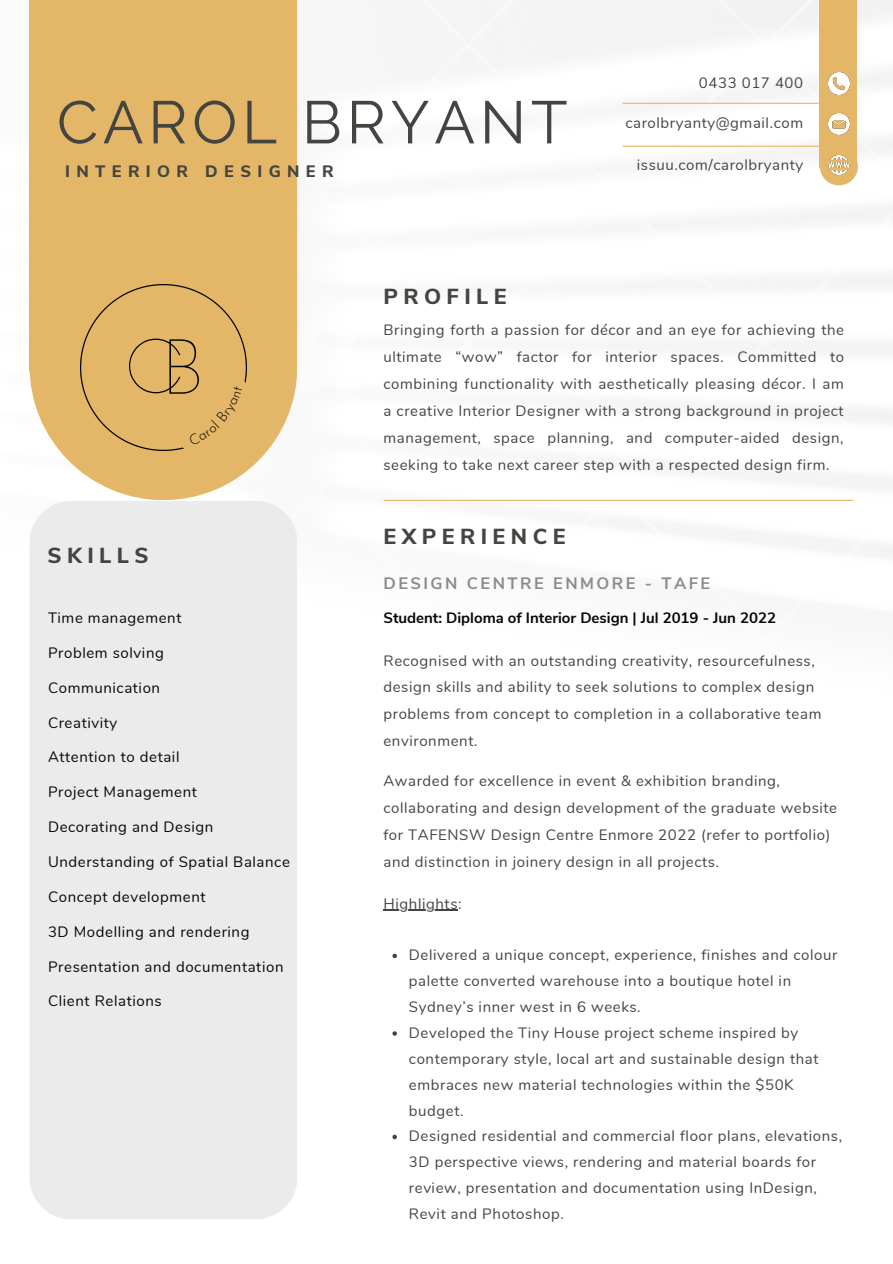
<style>
.page{position:relative;width:893px;height:1264px;background:#fff}
.page>*{position:absolute;margin:0;border:0;box-sizing:border-box;transform-origin:0 0}
.t1{font:300 78.3px "Code";color:#000}
.t2{font:60px "Raleway";letter-spacing:.08em;color:#444440}
.t3{font:800 21.75px "Nunito Sans";letter-spacing:.25em;color:#444440}
.t4{font:700 16.5px "Nunito Sans";letter-spacing:.15em;color:#8b8b8b}
.t5{font:800 16.5px "Nunito Sans";letter-spacing:.385em;color:#444440}
.t6{font:15px/25.8px "Nunito";letter-spacing:.04em;color:#444440}
.t7{font:15px "Nunito";letter-spacing:.04em;color:#070707}
.t8{font:700 15px "Nunito Sans";color:#070707}
.s1{font-family:"Josefin Sans";font-weight:100;font-size:77.4px}
</style>
<div class="page">
<img style="left:29px;top:0;width:863px;height:557px">
<div style="left:819px;top:0;width:38px;height:167px;background:#e4b768"></div>
<div style="left:819px;top:147px;width:38px;height:38px;background:#e4b768;border-radius:50%"></div>
<div style="left:30px;top:0;width:267px;height:371px;background:#e4b768"></div>
<div style="left:30px;top:232px;width:267px;height:268px;background:#e4b768;border-radius:50%"></div>
<hr style="left:384px;top:500px;width:469px;height:1px;background:#e4b768">
<hr style="left:622px;top:103px;width:231px;height:1px;background:#e4b768">
<hr style="left:622px;top:146px;width:231px;height:1px;background:#e4b768">
<img style="left:828px;top:73px;width:21px;height:21px">
<img style="left:828px;top:113px;width:21px;height:22px">
<img style="left:828px;top:155px;width:21px;height:19px">
<img style="left:80px;top:284px;width:167px;height:166px">
<div style="left:30px;top:501px;width:267px;height:718px;background:#ebebeb"></div>
<svg style="left:392px;top:953px;width:5px;height:5px"></svg>
<svg style="left:392px;top:1031px;width:5px;height:4px"></svg>
<svg style="left:392px;top:1134px;width:5px;height:5px"></svg>
<hr style="left:383px;top:909px;width:75px;height:1px;background:#444440">
<svg style="left:179px;top:374px;width:68px;height:76px"></svg>
<h2 class="t2" style="left:57px;top:87px;width:512px">CAROL BRYANT</h2>
<p class="t5" style="left:65px;top:160px;width:270px">INTERIOR DESIGNER</p>
<h3 class="t3" style="left:383px;top:282px;width:125px">PROFILE</h3>
<p class="t6" style="left:699px;top:70px;width:106px">0433 017 400</p>
<p class="t6" style="left:625px;top:110px;width:179px">carolbryanty@gmail.com</p>
<p class="t6" style="left:636px;top:152px;width:168px">issuu.com/carolbryanty</p>
<h1 class="t1" style="left:127px;top:330px;width:79px">C<span class="s1">B</span></h1>
<h3 class="t3" style="left:48px;top:541px;width:102px">SKILLS</h3>
<p class="t7" style="left:48px;top:607px;width:135px">Time management</p>
<p class="t7" style="left:48px;top:642px;width:117px">Problem solving</p>
<p class="t7" style="left:48px;top:677px;width:114px">Communication</p>
<p class="t7" style="left:48px;top:712px;width:71px">Creativity</p>
<p class="t7" style="left:48px;top:747px;width:133px">Attention to detail</p>
<p class="t7" style="left:48px;top:782px;width:150px">Project Management</p>
<p class="t7" style="left:48px;top:817px;width:167px">Decorating and Design</p>
<p class="t7" style="left:48px;top:851px;width:243px">Understanding of Spatial Balance</p>
<p class="t7" style="left:48px;top:886px;width:159px">Concept development</p>
<p class="t7" style="left:48px;top:921px;width:203px">3D Modelling and rendering</p>
<p class="t7" style="left:48px;top:956px;width:237px">Presentation and documentation</p>
<p class="t7" style="left:48px;top:991px;width:115px">Client Relations</p>
<p class="t6" style="left:383px;top:316px;width:462px;line-height:27px;text-align:justify">Bringing forth a passion for décor and an eye for achieving the ultimate “wow” factor for interior spaces. Committed to combining functionality with aesthetically pleasing décor. I am a creative Interior Designer with a strong background in project management, space planning, and computer-aided design, seeking to take next career step with a respected design firm.</p>
<h3 class="t3" style="left:383px;top:522px;width:184px">EXPERIENCE</h3>
<p class="t4" style="left:383px;top:572px;width:328px">DESIGN CENTRE ENMORE - TAFE</p>
<p class="t8" style="left:383px;top:608px;width:394px">Student: Diploma of Interior Design | Jul 2019 - Jun 2022</p>
<p class="t6" style="left:383px;top:647px;width:439px;line-height:26.8px">Recognised with an outstanding creativity, resourcefulness, design skills and ability to seek solutions to complex design problems from concept to completion in a collaborative team environment.</p>
<p class="t6" style="left:383px;top:767px;width:455px;line-height:26.8px">Awarded for excellence in event &amp; exhibition branding, collaborating and design development of the graduate website for TAFENSW Design Centre Enmore 2022 (refer to portfolio) and distinction in joinery design in all projects.</p>
<p class="t6" style="left:383px;top:890px;width:80px">Highlights:</p>
<p class="t6" style="left:409px;top:942px;width:434px">Delivered a unique concept, experience, finishes and colour palette converted warehouse into a boutique hotel in Sydney’s inner west in 6 weeks.<br>Developed the Tiny House project scheme inspired by contemporary style, local art and sustainable design that embraces new material technologies within the $50K budget.<br>Designed residential and commercial floor plans, elevations, 3D perspective views, rendering and material boards for review, presentation and documentation using InDesign, Revit and Photoshop.</p>
</div>
